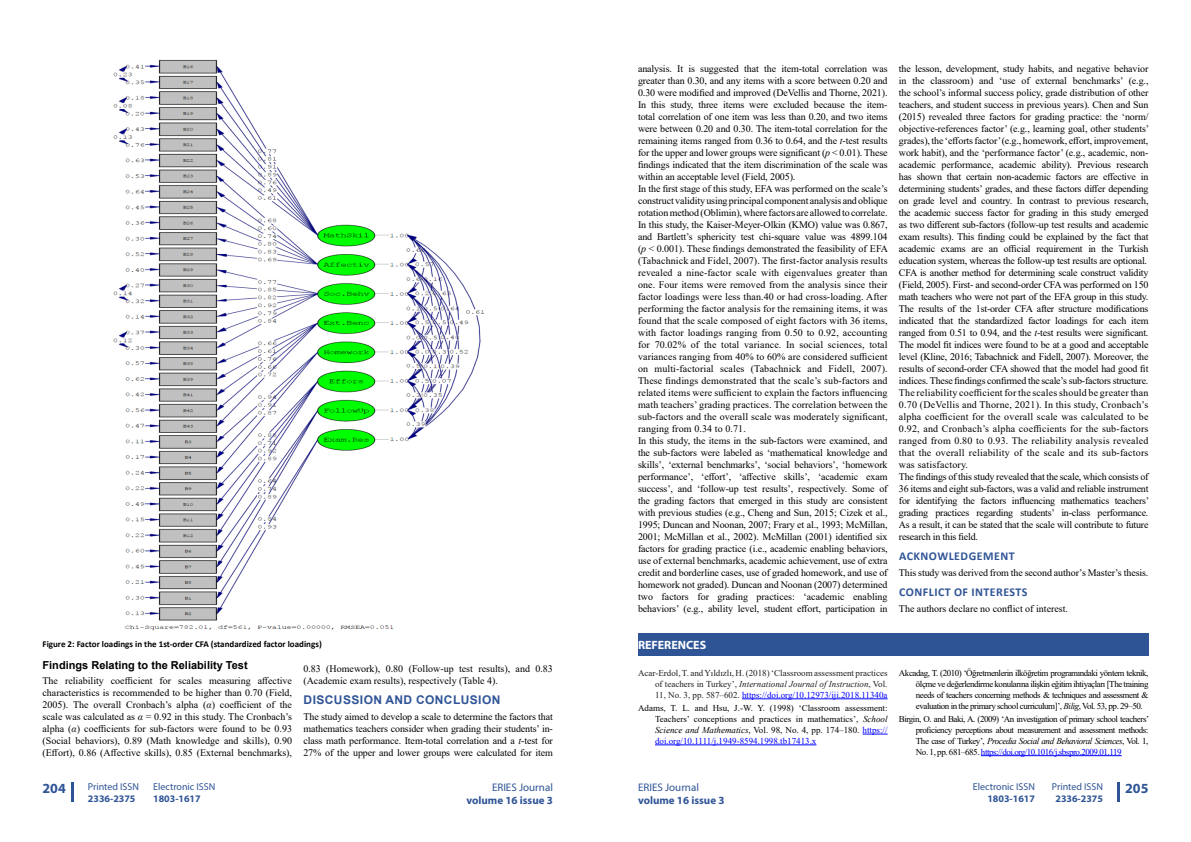
<style>
.page{position:relative;width:1191px;height:842px;background:#fff}
.page>*{position:absolute;margin:0;border:0;box-sizing:border-box;transform-origin:0 0}
.t1{font:700 14px "Myriad Pro";color:#2f5496}
.t2{font:700 12px "Calibri";letter-spacing:.04em;color:#2f5496}
.t3{font:700 12px "Arial";letter-spacing:.035em;color:#2f5496}
.t4{font:700 12px "Myriad Pro";color:#fff}
.t5{font:700 11px "Arial";color:#000}
.t6{font:700 11px "Myriad Pro";color:#2f5496}
.t7{font:11px "Myriad Pro";color:#2f5496}
.t8{font:10px/12px "Times New Roman";letter-spacing:-.01em;color:#000}
.t9{font:10px "Myriad Pro";color:#2f5496}
.t10{font:700 10px "Myriad Pro";color:#2f5496}
.t11{font:9px/10.8px "Times New Roman";letter-spacing:-.05em;color:#000;text-align:justify}
.t12{font:9px/10.8px "Times New Roman";color:#231f20;text-align:justify}
.t13{font:700 9px "Calibri";color:#000}
.s1{font-style:italic}
.s2{color:#00f}
</style>
<div class="page">
<hr style="left:71px;top:782px;width:3px;height:20px;background:#2f5496">
<hr style="left:1117px;top:782px;width:3px;height:20px;background:#2f5496">
<img style="left:113px;top:59px;width:372px;height:572px">
<div style="left:638px;top:633px;width:510px;height:23px;background:#2f5496"></div>
<hr style="left:742px;top:699px;width:145px;height:1px;background:#00f">
<svg style="left:862px;top:734px;width:25px;height:1px"></svg>
<hr style="left:655px;top:745px;width:161px;height:1px;background:#00f">
<hr style="left:981px;top:755px;width:140px;height:1px;background:#00f">
<p class="t13" style="left:43px;top:638px;width:281px">Figure 2: Factor loadings in the 1st-order CFA (standardized factor loadings)</p>
<p class="t5" style="left:43px;top:657px;width:207px">Findings Relating to the Reliability Test</p>
<p class="t8" style="left:43px;top:674px;width:251px;text-align:justify">The reliability coefficient for scales measuring affective characteristics is recommended to be higher than 0.70 (Field, 2005). The overall Cronbach’s alpha (<span class="s1">α</span>) coefficient of the scale was calculated as <span class="s1">α</span> = 0.92 in this study. The Cronbach’s alpha (<span class="s1">α</span>) coefficients for sub-factors were found to be 0.93 (Social behaviors), 0.89 (Math knowledge and skills), 0.90 (Effort), 0.86 (Affective skills), 0.85 (External benchmarks),</p>
<p class="t8" style="left:303px;top:662px;width:251px">0.83 (Homework), 0.80 (Follow-up test results), and 0.83 (Academic exam results), respectively (Table 4).</p>
<p class="t3" style="left:304px;top:691px;width:198px">DISCUSSION AND CONCLUSION</p>
<p class="t8" style="left:303px;top:710px;width:251px;text-align:justify">The study aimed to develop a scale to determine the factors that mathematics teachers consider when grading their students’ in&shy;class math performance. Item-total correlation and a <span class="s1">t</span>-test for 27% of the upper and lower groups were calculated for item</p>
<p class="t8" style="left:638px;top:62px;width:252px">analysis. It is suggested that the item-total correlation was greater than 0.30, and any items with a score between 0.20 and 0.30 were modified and improved (DeVellis and Thorne, 2021).<br>In this study, three items were excluded because the item&shy;total correlation of one item was less than 0.20, and two items were between 0.20 and 0.30. The item-total correlation for the remaining items ranged from 0.36 to 0.64, and the <span class="s1">t</span>-test results for the upper and lower groups were significant (<span class="s1">p</span> &lt; 0.01). These findings indicated that the item discrimination of the scale was within an acceptable level (Field, 2005).<br>In the first stage of this study, EFA was performed on the scale’s construct validity using principal component analysis and oblique rotation method (Oblimin), where factors are allowed to correlate.<br>In this study, the Kaiser-Meyer-Olkin (KMO) value was 0.867, and Bartlett’s sphericity test chi-square value was 4899.104 (<span class="s1">p</span> &lt; 0.001). These findings demonstrated the feasibility of EFA (Tabachnick and Fidel, 2007). The first-factor analysis results revealed a nine-factor scale with eigenvalues greater than one. Four items were removed from the analysis since their factor loadings were less than.40 or had cross-loading. After performing the factor analysis for the remaining items, it was found that the scale composed of eight factors with 36 items, with factor loadings ranging from 0.50 to 0.92, accounting for 70.02% of the total variance. In social sciences, total variances ranging from 40% to 60% are considered sufficient on multi-factorial scales (Tabachnick and Fidell, 2007).<br>These findings demonstrated that the scale’s sub-factors and related items were sufficient to explain the factors influencing math teachers’ grading practices. The correlation between the sub-factors and the overall scale was moderately significant, ranging from 0.34 to 0.71.<br>In this study, the items in the sub-factors were examined, and the sub-factors were labeled as ‘mathematical knowledge and skills’, ‘external benchmarks’, ‘social behaviors’, ‘homework performance’, ‘effort’, ‘affective skills’, ‘academic exam success’, and ‘follow-up test results’, respectively. Some of the grading factors that emerged in this study are consistent with previous studies (e.g., Cheng and Sun, 2015; Cizek et al., 1995; Duncan and Noonan, 2007; Frary et al., 1993; McMillan, 2001; McMillan et al., 2002). McMillan (2001) identified six factors for grading practice (i.e., academic enabling behaviors, use of external benchmarks, academic achievement, use of extra credit and borderline cases, use of graded homework, and use of homework not graded). Duncan and Noonan (2007) determined two factors for grading practices: ‘academic enabling behaviors’ (e.g., ability level, student effort, participation in</p>
<p class="t8" style="left:899px;top:62px;width:252px">the lesson, development, study habits, and negative behavior in the classroom) and ‘use of external benchmarks’ (e.g., the school’s informal success policy, grade distribution of other teachers, and student success in previous years). Chen and Sun (2015) revealed three factors for grading practice: the ‘norm/ objective-references factor’ (e.g., learning goal, other students’ grades), the ‘efforts factor’ (e.g., homework, effort, improvement, work habit), and the ‘performance factor’ (e.g., academic, non&shy;academic performance, academic ability). Previous research has shown that certain non-academic factors are effective in determining students’ grades, and these factors differ depending on grade level and country. In contrast to previous research, the academic success factor for grading in this study emerged as two different sub-factors (follow-up test results and academic exam results). This finding could be explained by the fact that academic exams are an official requirement in the Turkish education system, whereas the follow-up test results are optional.<br>CFA is another method for determining scale construct validity (Field, 2005). First- and second-order CFA was performed on 150 math teachers who were not part of the EFA group in this study.<br>The results of the 1st-order CFA after structure modifications indicated that the standardized factor loadings for each item ranged from 0.51 to 0.94, and the <span class="s1">t</span>-test results were significant.<br>The model fit indices were found to be at a good and acceptable level (Kline, 2016; Tabachnick and Fidell, 2007). Moreover, the results of second-order CFA showed that the model had good fit indices. These findings confirmed the scale’s sub-factors structure.<br>The reliability coefficient for the scales should be greater than 0.70 (DeVellis and Thorne, 2021). In this study, Cronbach’s alpha coefficient for the overall scale was calculated to be 0.92, and Cronbach’s alpha coefficients for the sub-factors ranged from 0.80 to 0.93. The reliability analysis revealed that the overall reliability of the scale and its sub-factors was satisfactory.<br>The findings of this study revealed that the scale, which consists of 36 items and eight sub-factors, was a valid and reliable instrument for identifying the factors influencing mathematics teachers’ grading practices regarding students’ in-class performance.<br>As a result, it can be stated that the scale will contribute to future research in this field.</p>
<p class="t2" style="left:899px;top:548px;width:117px">ACKNOWLEDGEMENT</p>
<p class="t8" style="left:899px;top:566px;width:251px">This study was derived from the second author’s Master’s thesis.</p>
<p class="t2" style="left:899px;top:584px;width:130px">CONFLICT OF INTERESTS</p>
<p class="t8" style="left:899px;top:602px;width:171px">The authors declare no conflict of interest.</p>
<p class="t4" style="left:638px;top:637px;width:70px">REFERENCES</p>
<p class="t12" style="left:655px;top:667px;width:234px;text-indent:-17px">Acar-Erdol, T. and Yıldızlı, H. (2018) ‘Classroom assessment practices of teachers in Turkey’, <span class="s1">International Journal of Instruction</span>, Vol.<br>11, No. 3, pp. 587–602. <span class="s2">https://doi.org/10.12973/iji.2018.11340a</span></p>
<p class="t11" style="left:655px;top:703px;width:234px;text-indent:-17px">Adams, T. L. and Hsu, J.-W. Y. (1998) ‘Classroom assessment:<br>Teachers’ conceptions and practices in mathematics’, <span class="s1">School Science and Mathematics</span>, Vol. 98, No. 4, pp. 174–180. <span class="s2">https:// doi.org/10.1111/j.1949-8594.1998.tb17413.x</span></p>
<p class="t11" style="left:916px;top:667px;width:234px;text-indent:-17px">Akcadag, T. (2010) ‘Öğretmenlerin ilköğretim programındaki yöntem teknik, ölçme ve değerlendirme konularına ilişkin eğitim ihtiyaçları [The training needs of teachers concerning methods &amp; techniques and assessment &amp; evaluation in the primary school curriculum]’, <span class="s1">Bilig</span>, Vol. 53, pp. 29–50.</p>
<p class="t11" style="left:916px;top:713px;width:235px;text-indent:-17px">Birgin, O. and Baki, A. (2009) ‘An investigation of primary school teachers’ proficiency perceptions about measurement and assessment methods:<br>The case of Turkey’, <span class="s1">Procedia Social and Behavioral Sciences</span>, Vol. 1, No. 1, pp. 681–685. <span class="s2">https://doi.org/10.1016/j.sbspro.2009.01.119</span></p>
<p class="t9" style="left:153px;top:780px;width:64px">Electronic ISSN</p>
<h1 class="t1" style="left:1125px;top:779px;width:25px">205</h1>
<p class="t10" style="left:153px;top:792px;width:49px">1803-1617</p>
<p class="t9" style="left:88px;top:780px;width:53px">Printed ISSN</p>
<p class="t10" style="left:88px;top:792px;width:49px">2336-2375</p>
<p class="t9" style="left:1052px;top:780px;width:53px">Printed ISSN</p>
<p class="t10" style="left:1055px;top:792px;width:49px">2336-2375</p>
<p class="t9" style="left:972px;top:780px;width:64px">Electronic ISSN</p>
<p class="t10" style="left:987px;top:792px;width:49px">1803-1617</p>
<h1 class="t1" style="left:43px;top:779px;width:25px">204</h1>
<p class="t7" style="left:492px;top:780px;width:62px">ERIES Journal</p>
<p class="t6" style="left:466px;top:793px;width:88px">volume 16 issue 3</p>
<p class="t7" style="left:638px;top:780px;width:62px">ERIES Journal</p>
<p class="t6" style="left:638px;top:793px;width:88px">volume 16 issue 3</p>
</div>
